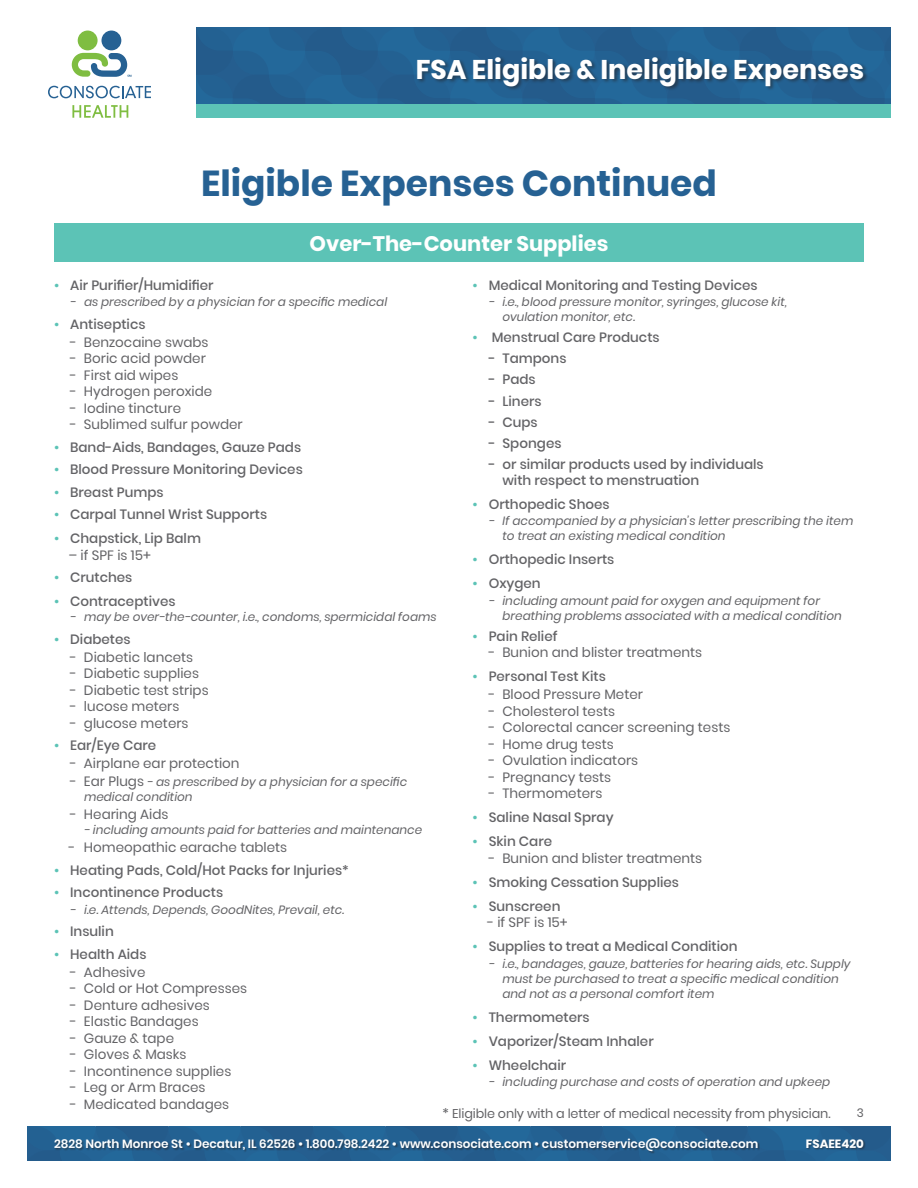
<style>
.page{position:relative;width:918px;height:1188px;background:#fff}
.page>*{position:absolute;margin:0;border:0;box-sizing:border-box;transform-origin:0 0}
.t1{font:700 36px "Poppins";color:#266193}
.t2{font:700 27px "Poppins";color:#fff}
.t3{font:700 21px "Poppins";color:#fff}
.t4{font:500 13.5px/16.5px "Poppins";color:#636366}
.t5{font:13.5px "Poppins";color:#636366}
.t6{font:12.75px "Poppins";letter-spacing:-.01em;color:#636366}
.t7{font:italic 12px/15px "Poppins";color:#636366}
.t8{font:600 12px "Poppins";color:#fff}
.t9{font:700 12px "Poppins";color:#fff}
.t10{font:12px "Poppins";color:#636366}
.s1{color:#5cc3b6}
.s2{font-style:normal;font-size:13.5px}
.s3{font-size:13.5px}
</style>
<div class="page">
<svg style="left:72px;top:105px;width:56px;height:13px"></svg>
<svg style="left:48px;top:86px;width:103px;height:12px"></svg>
<div style="left:78px;top:31px;width:20px;height:19px;background:#7fbd41;border-radius:50%"></div>
<div style="left:102px;top:31px;width:19px;height:19px;background:#266193;border-radius:50%"></div>
<svg style="left:72px;top:53px;width:59px;height:24px"></svg>
<div style="left:27px;top:1127px;width:864px;height:33px;background:#236192"></div>
<div style="left:196px;top:28px;width:695px;height:76px;background:#236192"></div>
<div style="left:196px;top:104px;width:695px;height:14px;background:#5cc3b6"></div>
<div style="left:416px;top:56px;width:452px;height:35px;background:#231f20;opacity:.5"></div>
<div style="left:806px;top:1139px;width:60px;height:12px;background:#231f20;opacity:.5"></div>
<div style="left:54px;top:1139px;width:706px;height:15px;background:#231f20;opacity:.5"></div>
<div style="left:54px;top:223px;width:810px;height:39px;background:#5cc3b6"></div>
<h2 class="t2" style="left:416px;top:54px;width:450px">FSA Eligible &amp; Ineligible Expenses</h2>
<h1 class="t1" style="left:201px;top:162px;width:517px">Eligible Expenses Continued</h1>
<h3 class="t3" style="left:310px;top:232px;width:300px">Over-The-Counter Supplies</h3>
<p class="t4" style="left:54px;top:277px;width:161px"><span class="s1">•</span> Air Purifier/Humidifier</p>
<p class="t7" style="left:70px;top:295px;width:318px">- as prescribed by a physician for a specific medical</p>
<p class="t4" style="left:54px;top:316px;width:93px"><span class="s1">•</span> Antiseptics</p>
<p class="t5" style="left:70px;top:334px;width:140px">- Benzocaine swabs</p>
<p class="t5" style="left:70px;top:351px;width:137px">- Boric acid powder</p>
<p class="t5" style="left:70px;top:367px;width:110px">- First aid wipes</p>
<p class="t5" style="left:70px;top:384px;width:144px">- Hydrogen peroxide</p>
<p class="t5" style="left:70px;top:400px;width:112px">- Iodine tincture</p>
<p class="t5" style="left:70px;top:417px;width:174px">- Sublimed sulfur powder</p>
<p class="t4" style="left:54px;top:439px;width:249px"><span class="s1">•</span> Band-Aids, Bandages, Gauze Pads</p>
<p class="t4" style="left:54px;top:462px;width:250px"><span class="s1">•</span> Blood Pressure Monitoring Devices</p>
<p class="t4" style="left:54px;top:484px;width:111px"><span class="s1">•</span> Breast Pumps</p>
<p class="t4" style="left:54px;top:507px;width:215px"><span class="s1">•</span> Carpal Tunnel Wrist Supports</p>
<p class="t4" style="left:54px;top:531px;width:149px"><span class="s1">•</span> Chapstick, Lip Balm</p>
<p class="t5" style="left:69px;top:547px;width:83px">– if SPF is 15+</p>
<p class="t4" style="left:54px;top:570px;width:80px"><span class="s1">•</span> Crutches</p>
<p class="t4" style="left:54px;top:594px;width:123px"><span class="s1">•</span> Contraceptives</p>
<p class="t7" style="left:70px;top:610px;width:368px">- may be over-the-counter, i.e., condoms, spermicidal foams</p>
<p class="t4" style="left:54px;top:631px;width:78px"><span class="s1">•</span> Diabetes</p>
<p class="t5" style="left:70px;top:649px;width:125px">- Diabetic lancets</p>
<p class="t5" style="left:70px;top:666px;width:130px">- Diabetic supplies</p>
<p class="t5" style="left:70px;top:682px;width:140px">- Diabetic test strips</p>
<p class="t5" style="left:70px;top:699px;width:111px">- lucose meters</p>
<p class="t5" style="left:70px;top:715px;width:120px">- glucose meters</p>
<p class="t4" style="left:54px;top:738px;width:104px"><span class="s1">•</span> Ear/Eye Care</p>
<p class="t5" style="left:70px;top:756px;width:171px">- Airplane ear protection</p>
<p class="t7" style="left:84px;top:775px;width:325px;text-indent:-14px"><span class="s2">- Ear Plugs</span> - as prescribed by a physician for a specific medical condition</p>
<p class="t5" style="left:70px;top:807px;width:100px">- Hearing Aids</p>
<p class="t7" style="left:84px;top:823px;width:340px">- including amounts paid for batteries and maintenance</p>
<p class="t5" style="left:69px;top:840px;width:220px">- Homeopathic earache tablets</p>
<p class="t4" style="left:54px;top:862px;width:296px"><span class="s1">•</span> Heating Pads, Cold/Hot Packs for Injuries*</p>
<p class="t4" style="left:54px;top:885px;width:171px"><span class="s1">•</span> Incontinence Products</p>
<p class="t7" style="left:70px;top:902px;width:276px">- i.e. Attends, Depends, GoodNites, Prevail, etc.</p>
<p class="t4" style="left:54px;top:924px;width:61px"><span class="s1">•</span> Insulin</p>
<p class="t4" style="left:54px;top:946px;width:94px"><span class="s1">•</span> Health Aids</p>
<p class="t5" style="left:70px;top:964px;width:77px">- Adhesive</p>
<p class="t5" style="left:70px;top:981px;width:178px">- Cold or Hot Compresses</p>
<p class="t5" style="left:70px;top:997px;width:141px">- Denture adhesives</p>
<p class="t5" style="left:70px;top:1014px;width:130px">- Elastic Bandages</p>
<p class="t5" style="left:70px;top:1030px;width:105px">- Gauze &amp; tape</p>
<p class="t5" style="left:70px;top:1047px;width:118px">- Gloves &amp; Masks</p>
<p class="t5" style="left:70px;top:1063px;width:163px">- Incontinence supplies</p>
<p class="t5" style="left:70px;top:1080px;width:137px">- Leg or Arm Braces</p>
<p class="t5" style="left:70px;top:1096px;width:160px">- Medicated bandages</p>
<p class="t4" style="left:472px;top:277px;width:287px"><span class="s1">•</span> Medical Monitoring and Testing Devices</p>
<p class="t7" style="left:502px;top:295px;width:286px;text-indent:-14px">- i.e., blood pressure monitor, syringes, glucose kit, ovulation monitor, etc.</p>
<p class="t4" style="left:472px;top:330px;width:189px"><span class="s1">•</span> Menstrual Care Products</p>
<p class="t4" style="left:489px;top:351px;width:79px">- Tampons</p>
<p class="t4" style="left:489px;top:372px;width:49px">- Pads</p>
<p class="t4" style="left:489px;top:393px;width:54px">- Liners</p>
<p class="t4" style="left:489px;top:414px;width:51px">- Cups</p>
<p class="t4" style="left:489px;top:435px;width:74px">- Sponges</p>
<p class="t4" style="left:502px;top:456px;width:263px;text-indent:-14px">- or similar products used by individuals with respect to menstruation</p>
<p class="t4" style="left:472px;top:496px;width:139px"><span class="s1">•</span> Orthopedic Shoes</p>
<p class="t7" style="left:502px;top:514px;width:352px;text-indent:-14px">- If accompanied by a physician’s letter prescribing the item to treat an existing medical condition</p>
<p class="t4" style="left:472px;top:552px;width:143px"><span class="s1">•</span> Orthopedic Inserts</p>
<p class="t4" style="left:472px;top:576px;width:70px"><span class="s1">•</span> Oxygen</p>
<p class="t7" style="left:502px;top:593px;width:341px;text-indent:-14px">- including amount paid for oxygen and equipment for breathing problems associated with a medical condition</p>
<p class="t4" style="left:472px;top:628px;width:86px"><span class="s1">•</span> Pain Relief</p>
<p class="t5" style="left:489px;top:645px;width:215px">- Bunion and blister treatments</p>
<p class="t4" style="left:472px;top:669px;width:135px"><span class="s1">•</span> Personal Test Kits</p>
<p class="t5" style="left:489px;top:687px;width:156px">- Blood Pressure Meter</p>
<p class="t5" style="left:489px;top:703px;width:128px">- Cholesterol tests</p>
<p class="t5" style="left:489px;top:720px;width:243px">- Colorectal cancer screening tests</p>
<p class="t5" style="left:489px;top:736px;width:127px">- Home drug tests</p>
<p class="t5" style="left:489px;top:753px;width:151px">- Ovulation indicators</p>
<p class="t5" style="left:489px;top:769px;width:124px">- Pregnancy tests</p>
<p class="t5" style="left:489px;top:786px;width:115px">- Thermometers</p>
<p class="t4" style="left:472px;top:810px;width:143px"><span class="s1">•</span> Saline Nasal Spray</p>
<p class="t4" style="left:472px;top:834px;width:81px"><span class="s1">•</span> Skin Care</p>
<p class="t5" style="left:489px;top:850px;width:215px">- Bunion and blister treatments</p>
<p class="t4" style="left:472px;top:874px;width:208px"><span class="s1">•</span> Smoking Cessation Supplies</p>
<p class="t4" style="left:472px;top:898px;width:90px"><span class="s1">•</span> Sunscreen</p>
<p class="t5" style="left:487px;top:915px;width:82px">- if SPF is 15+</p>
<p class="t4" style="left:472px;top:939px;width:267px"><span class="s1">•</span> Supplies to treat a Medical Condition</p>
<p class="t7" style="left:502px;top:956px;width:350px;text-indent:-14px">- i.e., bandages, gauze, batteries for hearing aids, etc. Supply must be purchased to treat a specific medical condition and not as a personal comfort item</p>
<p class="t4" style="left:472px;top:1009px;width:119px"><span class="s1">•</span> Thermometers</p>
<p class="t4" style="left:472px;top:1033px;width:183px"><span class="s1">•</span> Vaporizer/Steam Inhaler</p>
<p class="t4" style="left:472px;top:1057px;width:95px"><span class="s1">•</span> Wheelchair</p>
<p class="t7" style="left:489px;top:1075px;width:343px">- including purchase and costs of operation and upkeep</p>
<p class="t6" style="left:442px;top:1106px;width:390px"><span class="s3">*</span> Eligible only with a letter of medical necessity from physician.</p>
<p class="t10" style="left:857px;top:1106px;width:9px">3</p>
<p class="t8" style="left:54px;top:1137px;width:706px">2828 North Monroe St • Decatur, IL 62526 • 1.800.798.2422 • www.consociate.com • customerservice@consociate.com</p>
<p class="t9" style="left:806px;top:1137px;width:60px">FSAEE420</p>
</div>
